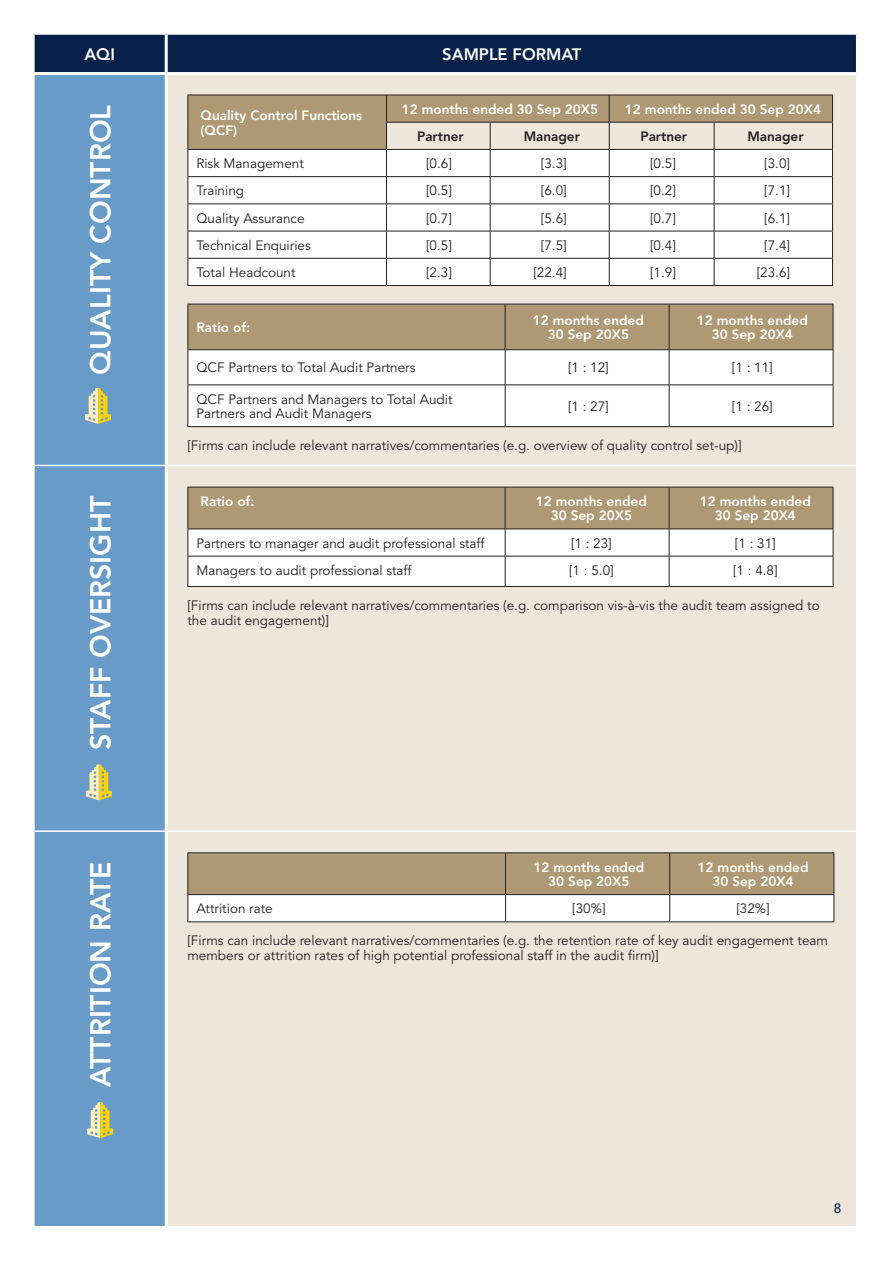
<style>
.page{position:relative;width:893px;height:1263px;background:#fff}
.page>*{position:absolute;margin:0;border:0;box-sizing:border-box;transform-origin:0 0}
.Table_text_rotate{font:800 28.5px "Avenir LT Std";color:#fff}
.t1{font:800 16.5px "Avenir LT Std";color:#fff}
.t2{font:13.5px/14.5px "Avenir LT Std";color:#231f20}
.t3{font:800 13.5px/14.5px "Avenir LT Std";color:#fff}
.t4{font:800 13.5px "Avenir LT Std";color:#231f20}
.t5{font:500 13.5px "Avenir LT Std";color:#07214b}
</style>
<div class="page">
<div style="left:35px;top:35px;width:821px;height:37px;background:#07214b"></div>
<div style="left:35px;top:75px;width:130px;height:1151px;background:#689bc8"></div>
<div style="left:168px;top:75px;width:688px;height:1151px;background:#ece6db"></div>
<hr style="left:165px;top:35px;width:3px;height:37px;background:#fff">
<hr style="left:35px;top:465px;width:131px;height:1px;background:#fff">
<hr style="left:166px;top:465px;width:690px;height:1px;background:#fff">
<hr style="left:35px;top:830px;width:131px;height:2px;background:#fff">
<hr style="left:166px;top:830px;width:690px;height:2px;background:#fff">
<svg style="left:187px;top:95px;width:646px;height:190px"></svg>
<hr style="left:187px;top:285px;width:199px;height:1px;background:#231f20">
<hr style="left:386px;top:285px;width:104px;height:1px;background:#231f20">
<hr style="left:490px;top:285px;width:119px;height:1px;background:#231f20">
<hr style="left:609px;top:285px;width:105px;height:1px;background:#231f20">
<hr style="left:714px;top:285px;width:119px;height:1px;background:#231f20">
<div style="left:188px;top:305px;width:645px;height:44px;background:#ae9974"></div>
<svg style="left:188px;top:350px;width:645px;height:76px"></svg>
<hr style="left:187px;top:304px;width:318px;height:1px;background:#231f20">
<hr style="left:187px;top:304px;width:1px;height:45px;background:#231f20">
<hr style="left:505px;top:304px;width:164px;height:1px;background:#231f20">
<hr style="left:505px;top:304px;width:1px;height:45px;background:#231f20">
<hr style="left:669px;top:304px;width:164px;height:1px;background:#231f20">
<hr style="left:669px;top:304px;width:1px;height:45px;background:#231f20">
<hr style="left:833px;top:304px;width:1px;height:45px;background:#231f20">
<hr style="left:187px;top:349px;width:318px;height:1px;background:#231f20">
<hr style="left:187px;top:350px;width:1px;height:34px;background:#231f20">
<hr style="left:505px;top:349px;width:164px;height:1px;background:#231f20">
<hr style="left:505px;top:350px;width:1px;height:34px;background:#231f20">
<hr style="left:669px;top:349px;width:164px;height:1px;background:#231f20">
<hr style="left:669px;top:350px;width:1px;height:34px;background:#231f20">
<hr style="left:833px;top:350px;width:1px;height:34px;background:#231f20">
<hr style="left:187px;top:384px;width:318px;height:1px;background:#231f20">
<hr style="left:187px;top:385px;width:1px;height:41px;background:#231f20">
<hr style="left:505px;top:384px;width:164px;height:1px;background:#231f20">
<hr style="left:505px;top:385px;width:1px;height:41px;background:#231f20">
<hr style="left:669px;top:384px;width:164px;height:1px;background:#231f20">
<hr style="left:669px;top:385px;width:1px;height:41px;background:#231f20">
<hr style="left:833px;top:385px;width:1px;height:41px;background:#231f20">
<hr style="left:187px;top:426px;width:318px;height:1px;background:#231f20">
<hr style="left:505px;top:426px;width:164px;height:1px;background:#231f20">
<hr style="left:669px;top:426px;width:164px;height:1px;background:#231f20">
<svg style="left:187px;top:487px;width:647px;height:99px"></svg>
<hr style="left:187px;top:556px;width:318px;height:1px;background:#231f20">
<hr style="left:187px;top:556px;width:1px;height:30px;background:#231f20">
<hr style="left:505px;top:556px;width:164px;height:1px;background:#231f20">
<hr style="left:505px;top:556px;width:1px;height:30px;background:#231f20">
<hr style="left:669px;top:556px;width:164px;height:1px;background:#231f20">
<hr style="left:669px;top:556px;width:1px;height:30px;background:#231f20">
<hr style="left:833px;top:556px;width:1px;height:30px;background:#231f20">
<hr style="left:187px;top:586px;width:318px;height:1px;background:#231f20">
<hr style="left:505px;top:586px;width:164px;height:1px;background:#231f20">
<hr style="left:669px;top:586px;width:164px;height:1px;background:#231f20">
<hr style="left:187px;top:852px;width:319px;height:1px;background:#231f20">
<hr style="left:506px;top:852px;width:164px;height:1px;background:#231f20">
<hr style="left:670px;top:852px;width:164px;height:1px;background:#231f20">
<svg style="left:187px;top:853px;width:647px;height:68px"></svg>
<hr style="left:187px;top:921px;width:319px;height:1px;background:#231f20">
<hr style="left:506px;top:921px;width:164px;height:1px;background:#231f20">
<hr style="left:670px;top:921px;width:164px;height:1px;background:#231f20">
<svg style="left:85px;top:388px;width:26px;height:36px"></svg>
<svg style="left:86px;top:764px;width:26px;height:36px"></svg>
<svg style="left:87px;top:1102px;width:26px;height:36px"></svg>
<p class="t1" style="left:84px;top:44px;width:32px">AQI</p>
<p class="t1" style="left:442px;top:44px;width:141px">SAMPLE FORMAT</p>
<p class="Table_text_rotate" style="left:84px;top:374px;width:271px;rotate:-90deg">QUALITY CONTROL</p>
<p class="t3" style="left:201px;top:108px;width:163px">Quality Control Functions (QCF)</p>
<p class="t3" style="left:402px;top:102px;width:198px">12 months ended 30 Sep 20X5</p>
<p class="t3" style="left:625px;top:102px;width:198px">12 months ended 30 Sep 20X4</p>
<p class="t4" style="left:417px;top:128px;width:48px">Partner</p>
<p class="t4" style="left:524px;top:128px;width:58px">Manager</p>
<p class="t4" style="left:640px;top:128px;width:48px">Partner</p>
<p class="t4" style="left:747px;top:128px;width:58px">Manager</p>
<p class="t2" style="left:196px;top:157px;width:109px">Risk Management</p>
<p class="t2" style="left:426px;top:157px;width:27px">[0.6]</p>
<p class="t2" style="left:541px;top:157px;width:27px">[3.3]</p>
<p class="t2" style="left:650px;top:157px;width:27px">[0.5]</p>
<p class="t2" style="left:764px;top:157px;width:27px">[3.0]</p>
<p class="t2" style="left:196px;top:184px;width:49px">Training</p>
<p class="t2" style="left:426px;top:184px;width:27px">[0.5]</p>
<p class="t2" style="left:541px;top:184px;width:27px">[6.0]</p>
<p class="t2" style="left:650px;top:184px;width:27px">[0.2]</p>
<p class="t2" style="left:764px;top:184px;width:27px">[7.1]</p>
<p class="t2" style="left:196px;top:211px;width:110px">Quality Assurance</p>
<p class="t2" style="left:426px;top:211px;width:27px">[0.7]</p>
<p class="t2" style="left:541px;top:211px;width:27px">[5.6]</p>
<p class="t2" style="left:650px;top:211px;width:27px">[0.7]</p>
<p class="t2" style="left:764px;top:211px;width:27px">[6.1]</p>
<p class="t2" style="left:196px;top:238px;width:116px">Technical Enquiries</p>
<p class="t2" style="left:426px;top:238px;width:27px">[0.5]</p>
<p class="t2" style="left:541px;top:238px;width:27px">[7.5]</p>
<p class="t2" style="left:650px;top:238px;width:27px">[0.4]</p>
<p class="t2" style="left:764px;top:238px;width:27px">[7.4]</p>
<p class="t2" style="left:196px;top:265px;width:101px">Total Headcount</p>
<p class="t2" style="left:426px;top:265px;width:27px">[2.3]</p>
<p class="t2" style="left:533px;top:265px;width:35px">[22.4]</p>
<p class="t2" style="left:650px;top:265px;width:27px">[1.9]</p>
<p class="t2" style="left:757px;top:265px;width:35px">[23.6]</p>
<p class="t3" style="left:533px;top:313px;width:112px">12 months ended</p>
<p class="t3" style="left:548px;top:327px;width:83px">30 Sep 20X5</p>
<p class="t3" style="left:697px;top:313px;width:112px">12 months ended</p>
<p class="t3" style="left:712px;top:327px;width:83px">30 Sep 20X4</p>
<p class="t3" style="left:196px;top:320px;width:55px">Ratio of:</p>
<p class="t2" style="left:196px;top:361px;width:221px">QCF Partners to Total Audit Partners</p>
<p class="t2" style="left:568px;top:361px;width:42px">[1 : 12]</p>
<p class="t2" style="left:732px;top:361px;width:42px">[1 : 11]</p>
<p class="t2" style="left:196px;top:392px;width:258px">QCF Partners and Managers to Total Audit<br>Partners and Audit Managers</p>
<p class="t2" style="left:568px;top:399px;width:42px">[1 : 27]</p>
<p class="t2" style="left:732px;top:399px;width:42px">[1 : 26]</p>
<p class="t2" style="left:187px;top:439px;width:555px">[Firms can include relevant narratives/commentaries (e.g. overview of quality control set-up)]</p>
<p class="Table_text_rotate" style="left:84px;top:750px;width:255px;rotate:-90deg">STAFF OVERSIGHT</p>
<p class="t3" style="left:201px;top:494px;width:55px">Ratio of:</p>
<p class="t3" style="left:536px;top:494px;width:112px">12 months ended</p>
<p class="t3" style="left:700px;top:494px;width:112px">12 months ended</p>
<p class="t3" style="left:715px;top:508px;width:83px">30 Sep 20X4</p>
<p class="t3" style="left:551px;top:508px;width:83px">30 Sep 20X5</p>
<p class="t2" style="left:196px;top:536px;width:289px">Partners to manager and audit professional staff</p>
<p class="t2" style="left:571px;top:536px;width:42px">[1 : 23]</p>
<p class="t2" style="left:735px;top:536px;width:42px">[1 : 31]</p>
<p class="t2" style="left:196px;top:563px;width:216px">Managers to audit professional staff</p>
<p class="t2" style="left:569px;top:563px;width:46px">[1 : 5.0]</p>
<p class="t2" style="left:733px;top:563px;width:46px">[1 : 4.8]</p>
<p class="t2" style="left:187px;top:598px;width:634px">[Firms can include relevant narratives/commentaries (e.g. comparison vis-à-vis the audit team assigned to the audit engagement)]</p>
<p class="Table_text_rotate" style="left:84px;top:1087px;width:227px;rotate:-90deg">ATTRITION RATE</p>
<p class="t3" style="left:533px;top:860px;width:112px">12 months ended</p>
<p class="t3" style="left:698px;top:860px;width:112px">12 months ended</p>
<p class="t3" style="left:712px;top:874px;width:83px">30 Sep 20X4</p>
<p class="t3" style="left:548px;top:874px;width:83px">30 Sep 20X5</p>
<p class="t2" style="left:196px;top:902px;width:78px">Attrition rate</p>
<p class="t2" style="left:572px;top:902px;width:35px">[30%]</p>
<p class="t2" style="left:736px;top:902px;width:35px">[32%]</p>
<p class="t2" style="left:187px;top:934px;width:642px">[Firms can include relevant narratives/commentaries (e.g. the retention rate of key audit engagement team members or attrition rates of high potential professional staff in the audit firm)]</p>
<p class="t5" style="left:834px;top:1201px;width:9px">8</p>
<p class="t5" style="left:836px;top:1201px;width:9px">8</p>
</div>
